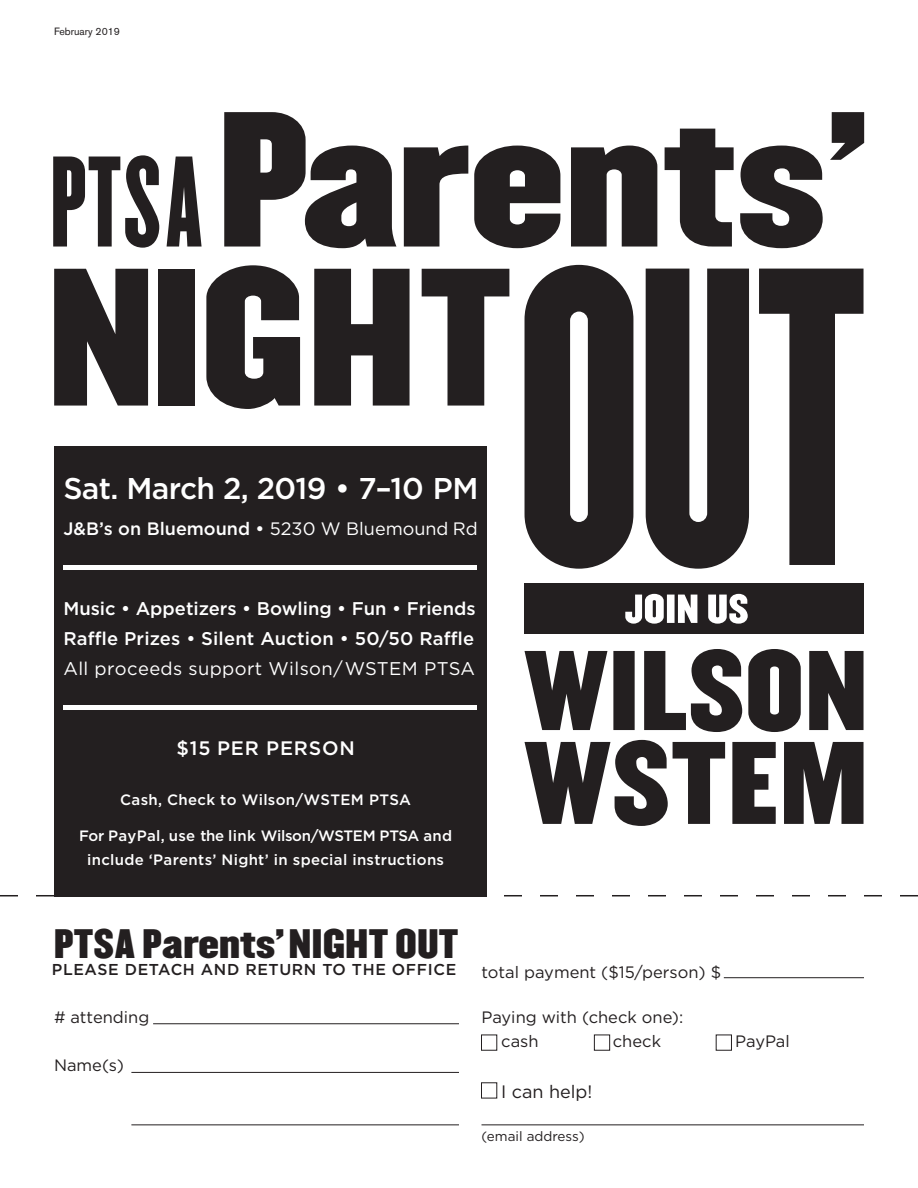
<style>
.page{position:relative;width:918px;height:1188px;background:#fff}
.page>*{position:absolute;margin:0;border:0;box-sizing:border-box;transform-origin:0 0}
.t1{font:171px "Champion HTF Middleweight";letter-spacing:.01em;color:#231f20}
.t2{font:168px "Champion HTF Middleweight";color:#231f20}
.t3{font:36px "Champion HTF Middleweight";letter-spacing:.02em;color:#231f20}
.t4{font:500 30px "Gotham";letter-spacing:-.02em;color:#fff}
.t5{font:500 19.5px "Gotham";letter-spacing:.04em;color:#fff}
.t6{font:500 18.3px/30px "Gotham";letter-spacing:.005em;color:#fff;text-align:justify}
.t7{font:500 18px "Gotham";color:#fff}
.t8{font:18px "Gotham";color:#231f20}
.t9{font:16.5px/24px "Gotham";color:#231f20}
.t10{font:500 15.75px "Gotham";letter-spacing:.04em;color:#231f20}
.t11{font:500 15px/24px "Gotham";letter-spacing:.02em;color:#fff;text-align:center}
.t12{font:13.5px "Gotham";color:#231f20}
.t13{font:10.5px "Akzidenz Grotesk BE";color:#231f20}
.s1{font-family:"Champion HTF Featherweight";font-size:112.5px}
.s2{font-weight:400}
</style>
<div class="page">
<div style="left:54px;top:446px;width:433px;height:450px;background:#231f20"></div>
<svg style="left:0;top:895px;width:918px;height:1px"></svg>
<svg style="left:525px;top:265px;width:339px;height:304px;fill:#231f20"></svg>
<hr style="left:153px;top:1023px;width:306px;height:1px;background:#231f20">
<hr style="left:131px;top:1072px;width:328px;height:1px;background:#231f20">
<hr style="left:131px;top:1124px;width:328px;height:1px;background:#231f20">
<hr style="left:724px;top:977px;width:140px;height:1px;background:#231f20">
<hr style="left:482px;top:1124px;width:382px;height:1px;background:#231f20">
<div style="left:481px;top:1035px;width:16px;height:16px;border:1px solid #231f20"></div>
<div style="left:594px;top:1035px;width:16px;height:16px;border:1px solid #231f20"></div>
<div style="left:716px;top:1035px;width:16px;height:16px;border:1px solid #231f20"></div>
<div style="left:481px;top:1082px;width:16px;height:16px;border:1px solid #231f20"></div>
<div style="left:63px;top:565px;width:414px;height:5px;background:#fff"></div>
<hr style="left:63px;top:706px;width:414px;height:4px;background:#fff">
<svg style="left:525px;top:649px;width:339px;height:83px"></svg>
<svg style="left:525px;top:740px;width:339px;height:86px"></svg>
<div style="left:525px;top:583px;width:339px;height:51px;background:#231f20"></div>
<svg style="left:625px;top:594px;width:123px;height:30px"></svg>
<p class="t13" style="left:54px;top:25px;width:68px">February 2019</p>
<p class="t2" style="left:50px;top:65px;width:822px"><span class="s1">PTSA</span>Parents’</p>
<p class="t1" style="left:48px;top:221px;width:465px">NIGHT</p>
<p class="t4" style="left:63px;top:469px;width:417px">Sat. March 2, 2019 • 7–10 PM</p>
<p class="t7" style="left:63px;top:517px;width:416px">J&amp;B’s on Bluemound • <span class="s2">5230 W Bluemound Rd</span></p>
<p class="t6" style="left:63px;top:593px;width:414px">Music • Appetizers • Bowling • Fun • Friends Raffle Prizes • Silent Auction • 50/50 Raffle <span class="s2">All proceeds support Wilson/WSTEM PTSA</span></p>
<p class="t5" style="left:177px;top:736px;width:180px">$15 PER PERSON</p>
<p class="t11" style="left:120px;top:787px;width:292px">Cash, Check to Wilson/WSTEM PTSA</p>
<p class="t11" style="left:79px;top:823px;width:374px">For PayPal, use the link Wilson/WSTEM PTSA and include ‘Parents’ Night’ in special instructions</p>
<p class="t3" style="left:54px;top:919px;width:406px">PTSA Parents’ NIGHT OUT</p>
<p class="t10" style="left:52px;top:959px;width:406px">PLEASE DETACH AND RETURN TO THE OFFICE</p>
<p class="t9" style="left:54px;top:1005px;width:97px"># attending</p>
<p class="t9" style="left:54px;top:1053px;width:72px">Name(s)</p>
<p class="t9" style="left:481px;top:960px;width:241px">total payment ($15/person) $</p>
<p class="t9" style="left:501px;top:1005px;width:184px;text-indent:-20px">Paying with (check one): cash</p>
<p class="t9" style="left:613px;top:1029px;width:50px">check</p>
<p class="t9" style="left:735px;top:1029px;width:56px">PayPal</p>
<p class="t8" style="left:501px;top:1080px;width:93px">I can help!</p>
<p class="t12" style="left:482px;top:1128px;width:105px">(email address)</p>
</div>
